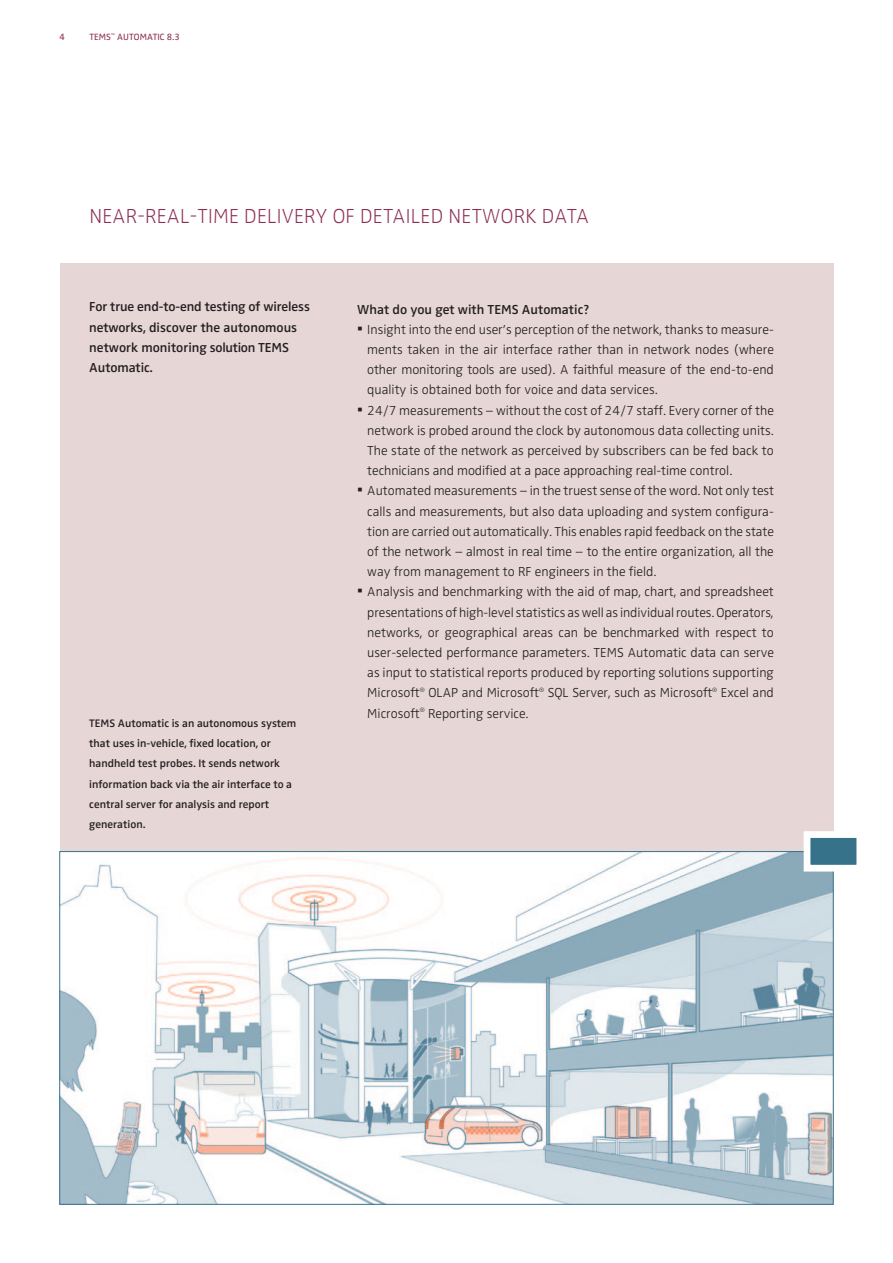
<style>
.page{position:relative;width:893px;height:1263px;background:#fff}
.page>*{position:absolute;margin:0;border:0;box-sizing:border-box;transform-origin:0 0}
._1_Chapter_Heading{font:200 21px "Ascom Zwo";letter-spacing:.01em;color:#8c2e53}
._3_Bullet_List{font:300 13.5px/20.2px "Ascom Zwo";color:#231f20;text-align:justify}
._2_Paragraph_Heading{font:600 13.5px/20.2px "Ascom Zwo";color:#231f20}
._5_Caption_Marginali{font:600 11.25px/20.2px "Ascom Zwo";color:#231f20}
._6_Running_Head{font:9.3px "Ascom Zwo";letter-spacing:.01em;color:#8c2e53}
._6_Footnote_Identifi{font:9.3px "Ascom Zwo";color:#8c2e53}
.s1{font-family:"Arial";font-weight:400;font-size:16.5px}
</style>
<div class="page">
<div style="left:60px;top:263px;width:773px;height:941px;background:#e7d6d6"></div>
<img style="left:62px;top:853px;width:769px;height:349px">
<div style="left:804px;top:831px;width:59px;height:40px;background:#36738a;border:7px solid #fff"></div>
<p class="_6_Footnote_Identifi" style="left:60px;top:32px;width:7px">4</p>
<p class="_6_Running_Head" style="left:89px;top:32px;width:92px">TEMS<sup>™</sup> AUTOMATIC 8.3</p>
<p class="_1_Chapter_Heading" style="left:89px;top:204px;width:501px">NEAR-REAL-TIME DELIVERY OF DETAILED NETWORK DATA</p>
<p class="_2_Paragraph_Heading" style="left:89px;top:297px;width:222px">For true end-to-end testing of wireless networks, discover the autonomous network monitoring solution TEMS<br>Automatic.</p>
<p class="_5_Caption_Marginali" style="left:89px;top:713px;width:209px">TEMS Automatic is an autonomous system that uses in-vehicle, fixed location, or handheld test probes. It sends network information back via the air interface to a central server for analysis and report generation.</p>
<p class="_2_Paragraph_Heading" style="left:357px;top:299px;width:234px">What do you get with TEMS Automatic?</p>
<p class="_3_Bullet_List" style="left:367px;top:319px;width:408px;text-indent:-10px"><span class="s1">▪</span> Insight into the end user’s perception of the network, thanks to measure&shy;ments taken in the air interface rather than in network nodes (where other monitoring tools are used). A faithful measure of the end-to-end quality is obtained both for voice and data services.</p>
<p class="_3_Bullet_List" style="left:367px;top:400px;width:408px;text-indent:-10px"><span class="s1">▪</span> 24/7 measurements – without the cost of 24/7 staff. Every corner of the network is probed around the clock by autonomous data collecting units.<br>The state of the network as perceived by subscribers can be fed back to technicians and modified at a pace approaching real-time control.</p>
<p class="_3_Bullet_List" style="left:367px;top:481px;width:408px;text-indent:-10px"><span class="s1">▪</span> Automated measurements – in the truest sense of the word. Not only test calls and measurements, but also data uploading and system configura&shy;tion are carried out automatically. This enables rapid feedback on the state of the network – almost in real time – to the entire organization, all the way from management to RF engineers in the field.</p>
<p class="_3_Bullet_List" style="left:367px;top:582px;width:408px;text-indent:-10px"><span class="s1">▪</span> Analysis and benchmarking with the aid of map, chart, and spreadsheet presentations of high-level statistics as well as individual routes. Operators, networks, or geographical areas can be benchmarked with respect to user-selected performance parameters. TEMS Automatic data can serve as input to statistical reports produced by reporting solutions supporting Microsoft<sup>®</sup> OLAP and Microsoft<sup>®</sup> SQL Server, such as Microsoft<sup>®</sup> Excel and Microsoft<sup>®</sup> Reporting service.</p>
</div>
